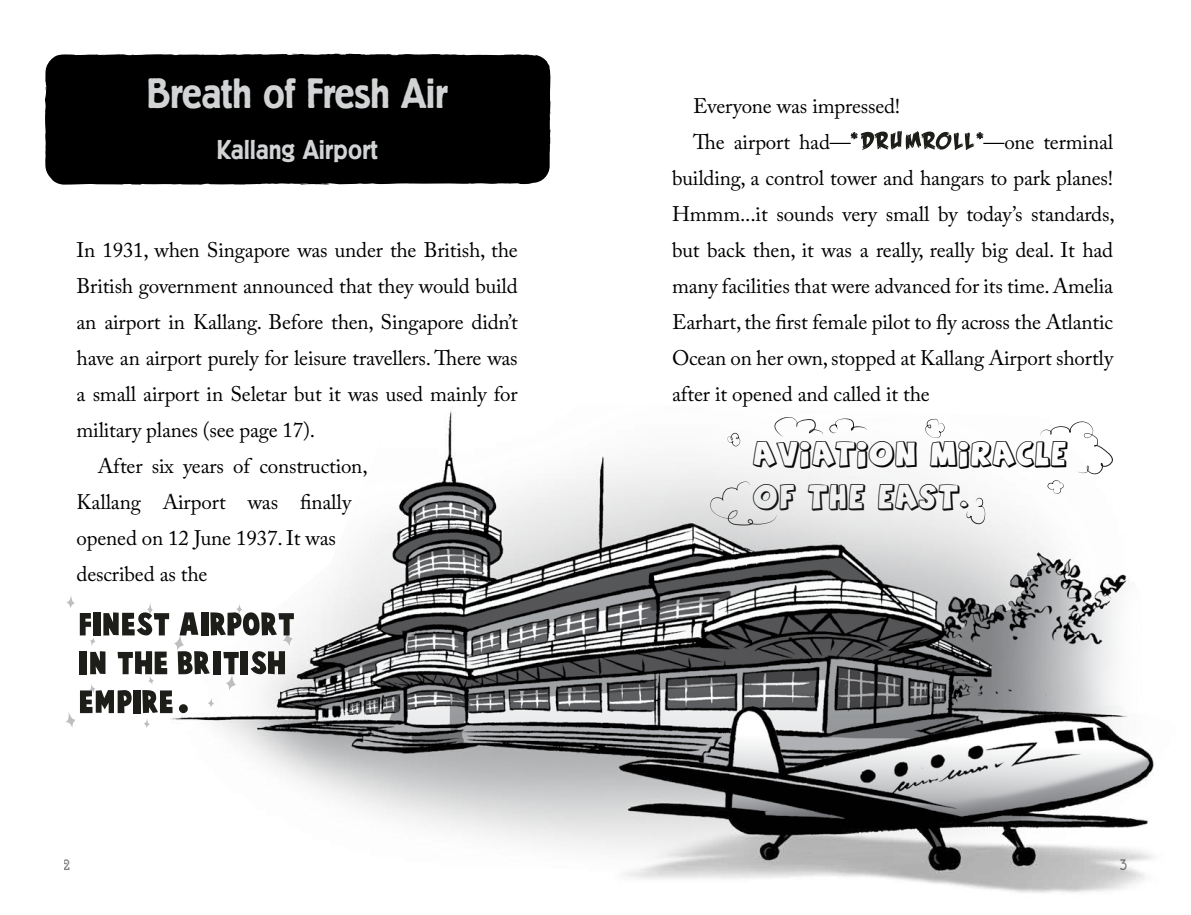
<style>
.page{position:relative;width:1191px;height:915px;background:#fff}
.page>*{position:absolute;margin:0;border:0;box-sizing:border-box;transform-origin:0 0}
.t1{font:500 42px "Berliner Grotesk";letter-spacing:-.015em;color:#d1d3d4}
.t2{font:500 27px "Berliner Grotesk";letter-spacing:-.005em;color:#d1d3d4}
.t3{font:24.15px/42.3px "Agent Orange";color:#000101}
.t4{font:21px/36px "Adobe Caslon Pro";letter-spacing:-.01em;color:#000}
.t5{font:300 15px "Berliner Grotesk";color:#808285}
</style>
<div class="page">
<img style="left:223px;top:410px;width:931px;height:483px">
<div style="left:45px;top:53px;width:505px;height:132px;background:#000"></div>
<svg style="left:850px;top:130px;width:133px;height:20px"></svg>
<svg style="left:66px;top:594px;width:228px;height:134px"></svg>
<h1 class="t1" style="left:146px;top:71px;width:303px">Breath of Fresh Air</h1>
<p class="t2" style="left:217px;top:135px;width:162px">Kallang Airport</p>
<p class="t4" style="left:77px;top:231px;width:443px">In 1931, when Singapore was under the British, the</p>
<p class="t4" style="left:77px;top:267px;width:442px">British government announced that they would build</p>
<p class="t4" style="left:77px;top:303px;width:442px">an airport in Kallang. Before then, Singapore didn’t</p>
<p class="t4" style="left:77px;top:339px;width:443px">have an airport purely for leisure travellers. There was</p>
<p class="t4" style="left:77px;top:375px;width:442px">a small airport in Seletar but it was used mainly for</p>
<p class="t4" style="left:77px;top:411px;width:240px">military planes (see page 17).</p>
<p class="t4" style="left:98px;top:447px;width:271px">After six years of construction,</p>
<p class="t4" style="left:77px;top:483px;width:276px">Kallang Airport was finally</p>
<p class="t4" style="left:77px;top:519px;width:261px">opened on 12 June 1937. It was</p>
<p class="t4" style="left:77px;top:555px;width:132px">described as the</p>
<p class="t4" style="left:693px;top:87px;width:208px">Everyone was impressed!<br>The airport had—</p>
<p class="t4" style="left:672px;top:123px;width:444px;text-align:justify;text-indent:311px">—one terminal building, a control tower and hangars to park planes!<br>Hmmm...it sounds very small by today’s standards, but back then, it was a really, really big deal. It had many facilities that were advanced for its time. Amelia Earhart, the first female pilot to fly across the Atlantic Ocean on her own, stopped at Kallang Airport shortly after it opened and called it the</p>
<p class="t3" style="left:754px;top:433px;width:316px">AVIATION MIRACLE<br>OF THE EAST.</p>
<p class="t5" style="left:64px;top:856px;width:9px">2</p>
<p class="t5" style="left:1120px;top:856px;width:9px">3</p>
</div>
